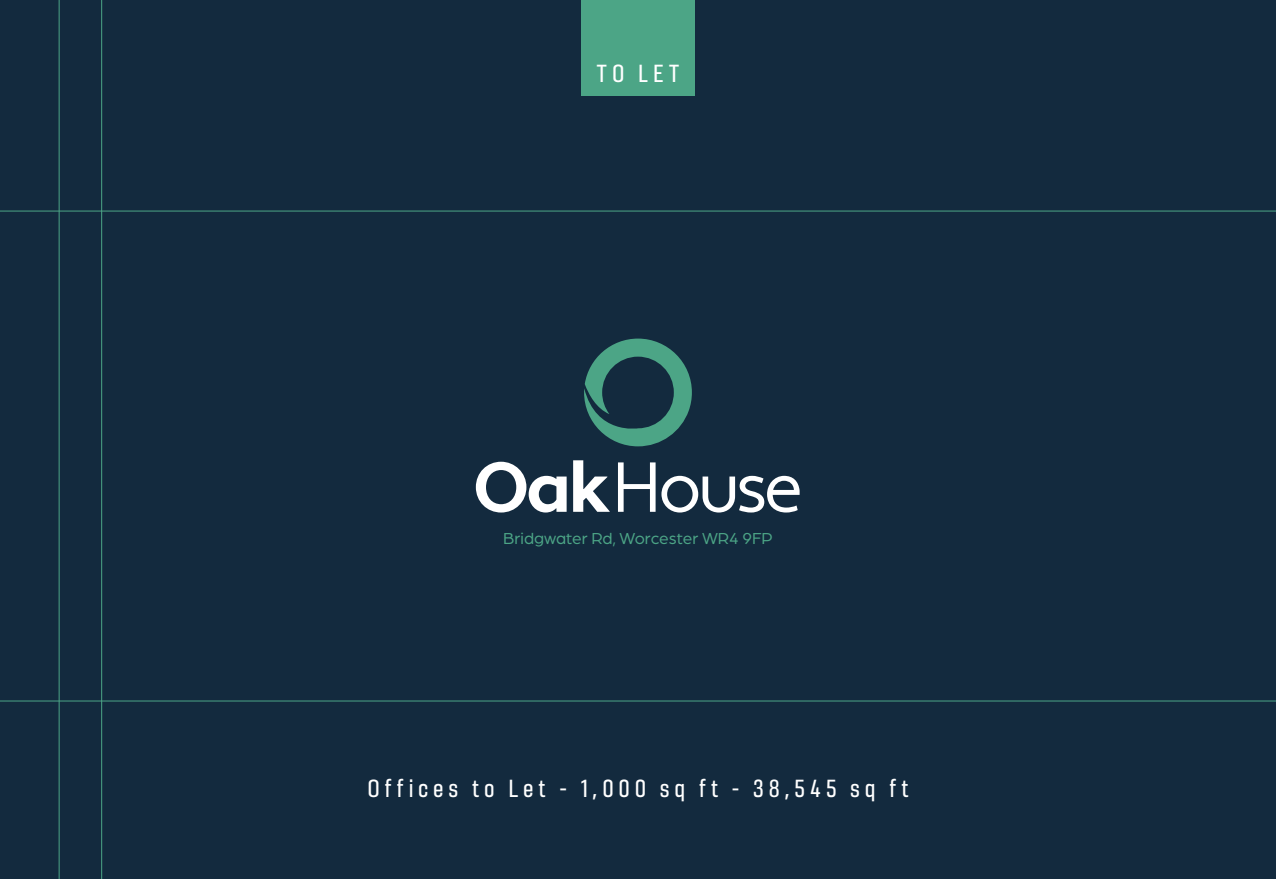
<style>
.page{position:relative;width:1276px;height:879px;background:#132a3e}
.page>*{position:absolute;margin:0;border:0;box-sizing:border-box;transform-origin:0 0}
.t1{font:70.5px "Apertura";letter-spacing:-.05em;color:#fff}
.t2{font:24px "Gineso Con Med";letter-spacing:.21em;color:#fff}
.t3{font:16.9px "Arboria";color:#4ca586}
.s1{font-weight:700}
</style>
<div class="page">
<div style="left:581px;top:0;width:113px;height:96px;background:#4ca586"></div>
<svg style="left:584px;top:338px;width:108px;height:108px"></svg>
<hr style="left:59px;top:0;width:1px;height:879px;background:#4ca586">
<hr style="left:101px;top:0;width:1px;height:879px;background:#4ca586">
<hr style="left:0;top:211px;width:1276px;height:1px;background:#4ca586">
<hr style="left:0;top:700px;width:1276px;height:1px;background:#4ca586">
<p class="t2" style="left:597px;top:59px;width:84px">TO LET</p>
<h1 class="t1" style="left:473px;top:445px;width:331px"><span class="s1">Oak</span> House</h1>
<p class="t3" style="left:503px;top:527px;width:271px">Bridgwater Rd, Worcester WR4 9FP</p>
<p class="t2" style="left:367px;top:773px;width:542px">Offices to Let - 1,000 sq ft - 38,545 sq ft</p>
</div>
